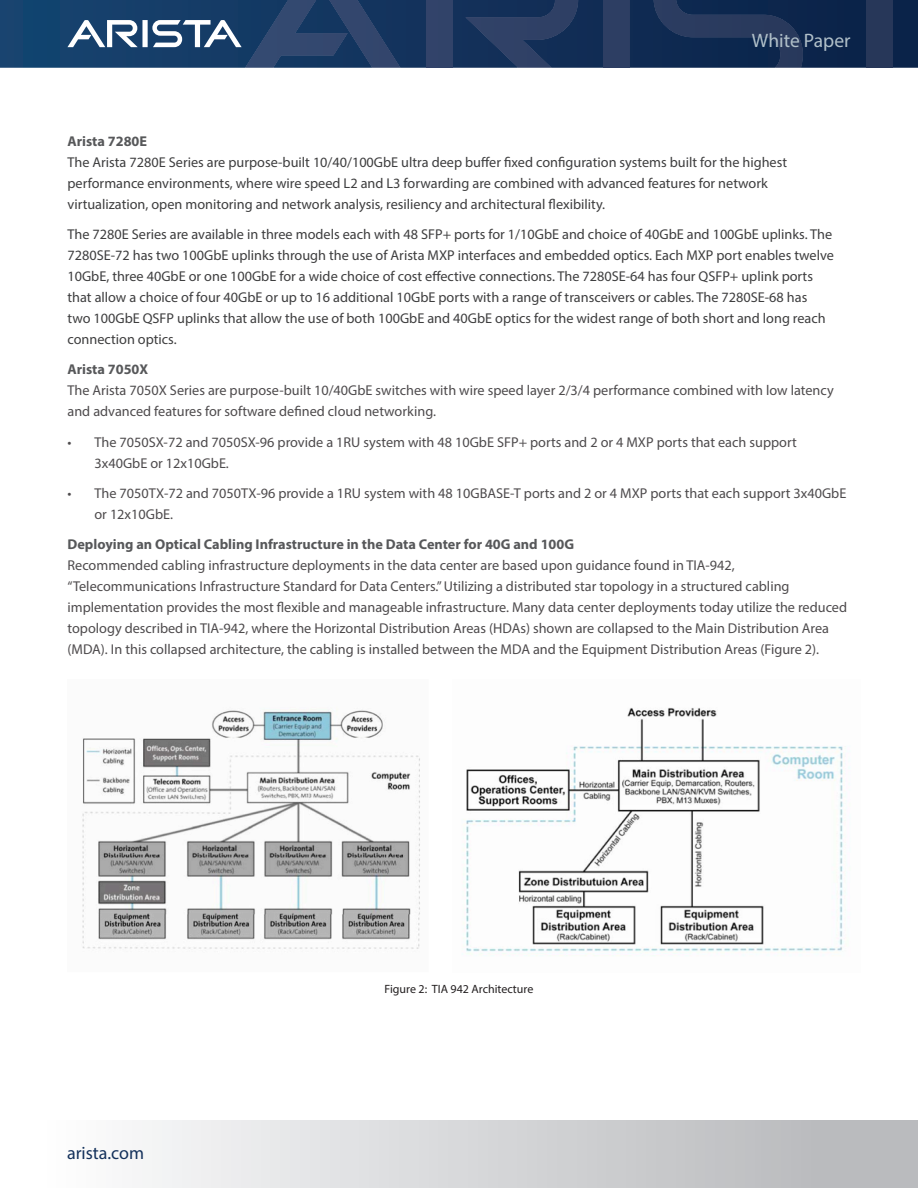
<style>
.page{position:relative;width:918px;height:1188px;background:#fff}
.page>*{position:absolute;margin:0;border:0;box-sizing:border-box;transform-origin:0 0}
.t1{font:19.5px "Myriad Pro";color:#b1c0c9}
.t2{font:18px "Myriad Pro";color:#14315b}
.t3{font:14.25px/21px "Myriad Pro";color:#4e4b4d}
.t4{font:14.25px/21px "Myriad Pro";color:#3e3e3f}
.Main_body_subhead_L2{font:700 14.25px "Myriad Pro";color:#57585a}
.Captions{font:12px "Myriad Pro";color:#231f20}
</style>
<div class="page">
<svg style="left:0;top:0;width:918px;height:68px"></svg>
<div style="left:426px;top:0;width:26px;height:68px;background:#314369"></div>
<svg style="left:465px;top:0;width:113px;height:68px"></svg>
<svg style="left:67px;top:0;width:333px;height:68px"></svg>
<div style="left:604px;top:0;width:26px;height:68px;background:#2d3e63"></div>
<svg style="left:654px;top:0;width:149px;height:68px"></svg>
<div style="left:867px;top:0;width:26px;height:68px;background:#273759"></div>
<div style="left:0;top:1120px;width:918px;height:68px;background:linear-gradient(to right,#fff,#b3b4b7)"></div>
<img style="left:82px;top:709px;width:338px;height:240px">
<img style="left:462px;top:707px;width:388px;height:249px">
<h1 class="t1" style="left:752px;top:29px;width:100px">White Paper</h1>
<p class="Main_body_subhead_L2" style="left:68px;top:132px;width:81px">Arista 7280E</p>
<p class="t4" style="left:68px;top:151px;width:721px">The Arista 7280E Series are purpose-built 10/40/100GbE ultra deep buffer fixed configuration systems built for the highest performance environments, where wire speed L2 and L3 forwarding are combined with advanced features for network virtualization, open monitoring and network analysis, resiliency and architectural flexibility.</p>
<p class="t4" style="left:68px;top:223px;width:768px">The 7280E Series are available in three models each with 48 SFP+ ports for 1/10GbE and choice of 40GbE and 100GbE uplinks. The 7280SE-72 has two 100GbE uplinks through the use of Arista MXP interfaces and embedded optics. Each MXP port enables twelve 10GbE, three 40GbE or one 100GbE for a wide choice of cost effective connections. The 7280SE-64 has four QSFP+ uplink ports that allow a choice of four 40GbE or up to 16 additional 10GbE ports with a range of transceivers or cables. The 7280SE-68 has<br>two 100GbE QSFP uplinks that allow the use of both 100GbE and 40GbE optics for the widest range of both short and long reach connection optics.</p>
<p class="Main_body_subhead_L2" style="left:68px;top:360px;width:82px">Arista 7050X</p>
<p class="t3" style="left:68px;top:380px;width:768px">The Arista 7050X Series are purpose-built 10/40GbE switches with wire speed layer 2/3/4 performance combined with low latency and advanced features for software defined cloud networking.</p>
<p class="t3" style="left:94px;top:431px;width:704px;text-indent:-27px">• The 7050SX-72 and 7050SX-96 provide a 1RU system with 48 10GbE SFP+ ports and 2 or 4 MXP ports that each support<br>3x40GbE or 12x10GbE.</p>
<p class="t3" style="left:94px;top:482px;width:753px;text-indent:-27px">• The 7050TX-72 and 7050TX-96 provide a 1RU system with 48 10GBASE-T ports and 2 or 4 MXP ports that each support 3x40GbE or 12x10GbE.</p>
<p class="Main_body_subhead_L2" style="left:68px;top:535px;width:508px">Deploying an Optical Cabling Infrastructure in the Data Center for 40G and 100G</p>
<p class="t3" style="left:68px;top:555px;width:781px">Recommended cabling infrastructure deployments in the data center are based upon guidance found in TIA-942, “Telecommunications Infrastructure Standard for Data Centers.” Utilizing a distributed star topology in a structured cabling implementation provides the most flexible and manageable infrastructure. Many data center deployments today utilize the reduced topology described in TIA-942, where the Horizontal Distribution Areas (HDAs) shown are collapsed to the Main Distribution Area (MDA). In this collapsed architecture, the cabling is installed between the MDA and the Equipment Distribution Areas (Figure 2).</p>
<p class="t2" style="left:67px;top:1142px;width:79px">arista.com</p>
<p class="Captions" style="left:385px;top:982px;width:150px">Figure 2: TIA 942 Architecture</p>
</div>
